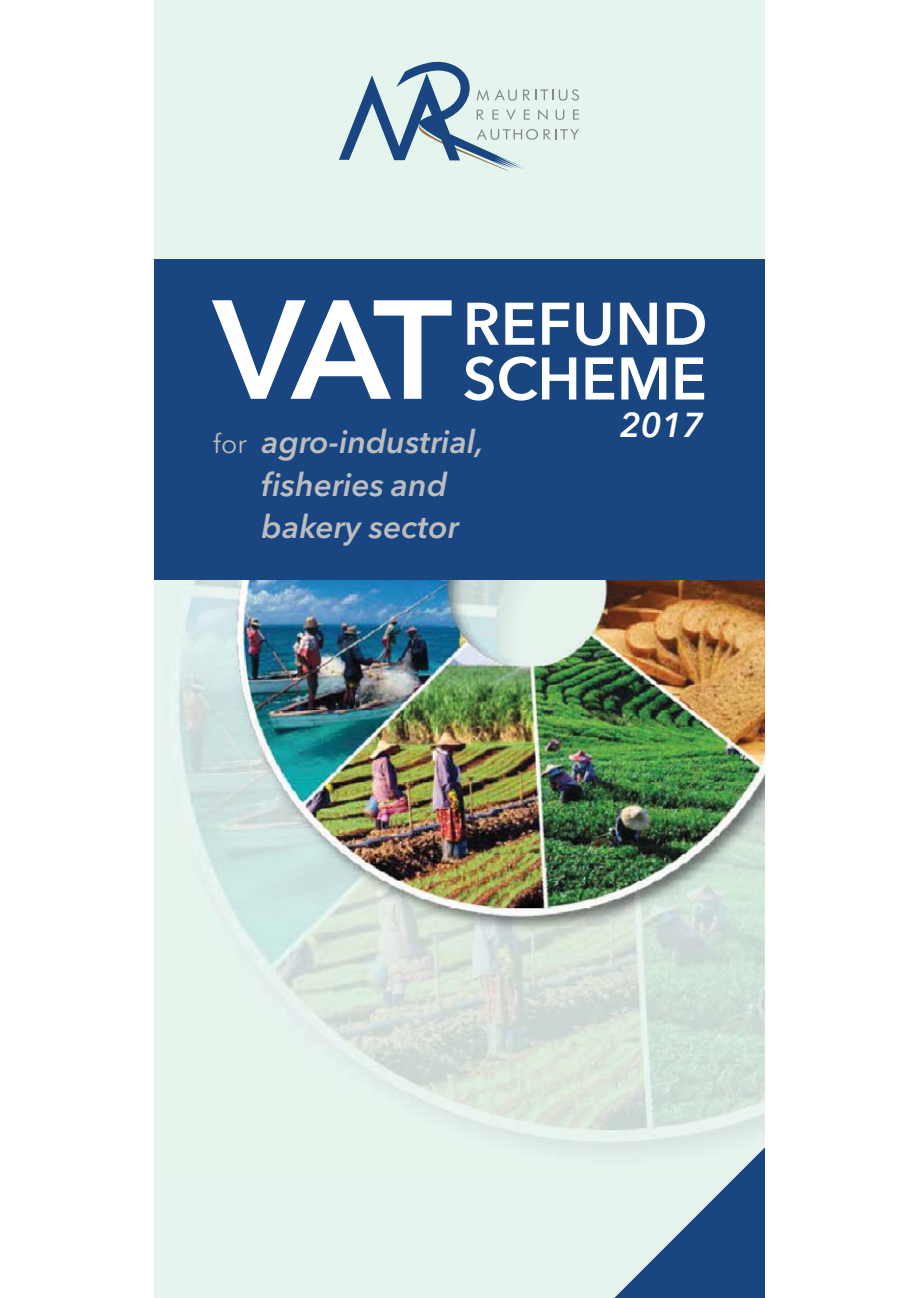
<style>
.page{position:relative;width:918px;height:1298px;background:#fff}
.page>*{position:absolute;margin:0;border:0;box-sizing:border-box;transform-origin:0 0}
.t1{font:600 139.2px "Avenir Next LT Pro";color:#fff}
.t2{font:600 59.4px/54.8px "Avenir Next LT Pro";letter-spacing:.005em;color:#fff}
.t3{font:italic 600 34.4px "Avenir Next LT Pro";color:#fff}
.t4{font:italic 600 32.2px "Avenir Next LT Pro";color:#bcbdbf}
.t5{font:26.6px "Avenir Next LT Pro";color:#bcbdbf}
</style>
<div class="page">
<div style="left:154px;top:0;width:611px;height:1298px;background:#e6f4ee"></div>
<img style="left:179px;top:580px;width:586px;height:462px">
<img style="left:225px;top:580px;width:540px;height:352px">
<div style="left:154px;top:260px;width:611px;height:320px;background:#194580"></div>
<svg style="left:339px;top:61px;width:240px;height:110px"></svg>
<img style="left:349px;top:967px;width:416px;height:185px">
<img style="left:614px;top:1148px;width:151px;height:150px">
<h1 class="t1" style="left:213px;top:297px;width:240px">VAT</h1>
<h2 class="t2" style="left:463px;top:302px;width:246px">REFUND<br>SCHEME</h2>
<p class="t4" style="left:262px;top:429px;width:224px">agro-industrial,</p>
<p class="t3" style="left:620px;top:412px;width:85px">2017</p>
<p class="t5" style="left:213px;top:433px;width:35px">for</p>
<p class="t4" style="left:262px;top:472px;width:187px">fisheries and</p>
<p class="t4" style="left:262px;top:514px;width:199px">bakery sector</p>
</div>
